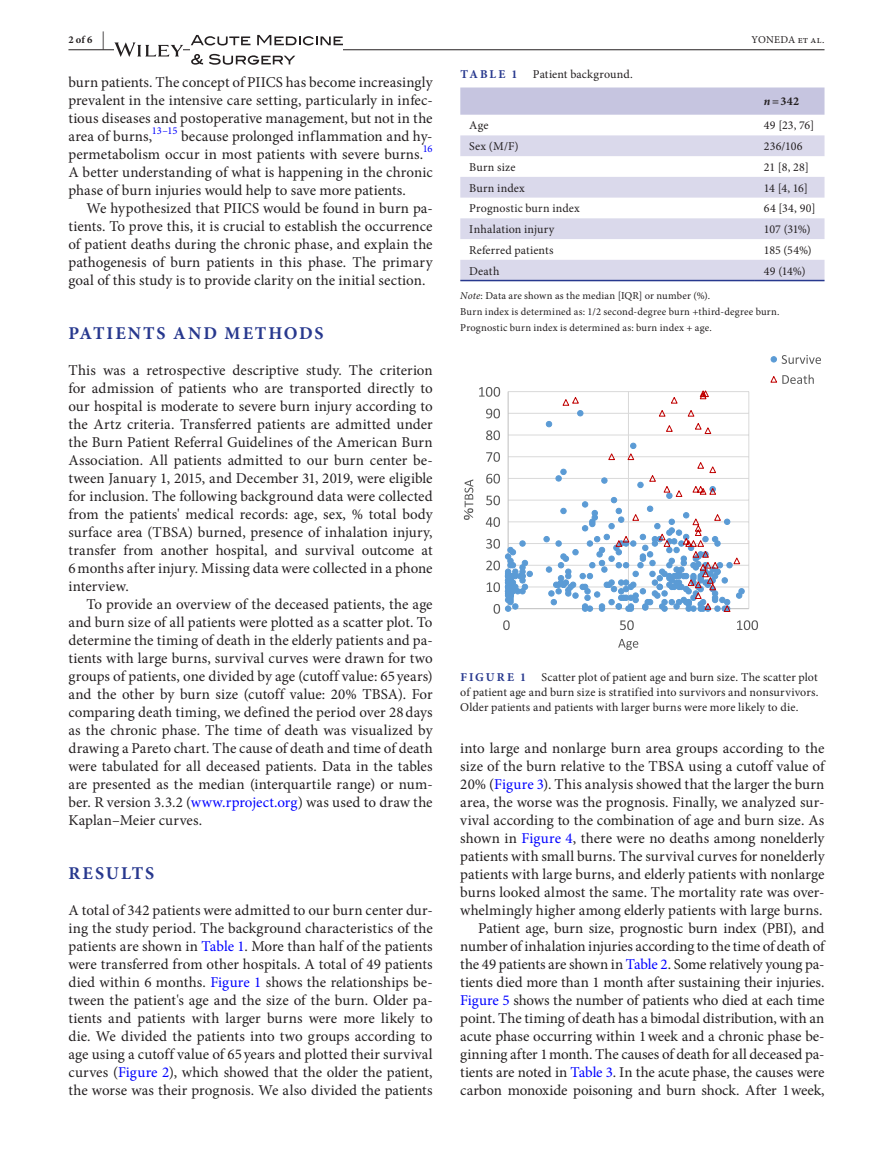
<style>
.page{position:relative;width:893px;height:1174px;background:#fff}
.page>*{position:absolute;margin:0;border:0;box-sizing:border-box;transform-origin:0 0}
.t1{font:700 18px "Minion Pro";letter-spacing:.105em;color:#27388e}
.t2{font:15px/18px "Minion Pro";color:#231f20;text-align:justify}
.t3{font:12px/15px "Minion Pro";letter-spacing:.01em;color:#231f20;text-align:justify}
.t4{font:700 12px "Minion Pro";letter-spacing:.17em;color:#27388e}
.t5{font:700 12px "Minion Pro";color:#231f20}
.t6{font:10.5px/15.8px "Minion Pro";letter-spacing:.02em;color:#231f20}
.t7{font:10.5px "Minion Pro";color:#00f}
.t8{font:700 10.5px "Minion Pro";color:#231f20}
.s1{font-size:18px}
.s2{font-style:italic}
.s3{color:#00f}
</style>
<div class="page">
<hr style="left:68px;top:49px;width:756px;height:1px;background:#231f20">
<svg style="left:114px;top:42px;width:69px;height:15px"></svg>
<div style="left:191px;top:35px;width:152px;height:30px;background:#fff"></div>
<svg style="left:191px;top:35px;width:59px;height:10px"></svg>
<svg style="left:257px;top:35px;width:86px;height:10px"></svg>
<svg style="left:191px;top:54px;width:12px;height:11px"></svg>
<svg style="left:209px;top:54px;width:86px;height:11px"></svg>
<svg style="left:460px;top:87px;width:364px;height:28px;background:#c7c6e0"></svg>
<svg style="left:460px;top:135px;width:364px;height:145px;fill:#dad9eb"></svg>
<hr style="left:460px;top:280px;width:295px;height:1px;background:#27388e">
<hr style="left:755px;top:280px;width:69px;height:1px;background:#27388e">
<hr style="left:508px;top:586px;width:241px;height:1px;background:#d9d9d9">
<hr style="left:508px;top:565px;width:241px;height:1px;background:#d9d9d9">
<hr style="left:508px;top:543px;width:241px;height:1px;background:#d9d9d9">
<hr style="left:508px;top:521px;width:241px;height:1px;background:#d9d9d9">
<hr style="left:508px;top:500px;width:241px;height:1px;background:#d9d9d9">
<hr style="left:508px;top:478px;width:241px;height:1px;background:#d9d9d9">
<hr style="left:508px;top:456px;width:241px;height:1px;background:#d9d9d9">
<hr style="left:508px;top:435px;width:241px;height:1px;background:#d9d9d9">
<hr style="left:508px;top:413px;width:241px;height:1px;background:#d9d9d9">
<hr style="left:508px;top:391px;width:241px;height:1px;background:#d9d9d9">
<hr style="left:748px;top:391px;width:1px;height:217px;background:#d9d9d9">
<hr style="left:508px;top:391px;width:1px;height:217px;background:#bfbfbf">
<hr style="left:508px;top:608px;width:241px;height:1px;background:#bfbfbf">
<svg style="left:544px;top:390px;width:200px;height:222px"></svg>
<svg style="left:486px;top:539px;width:47px;height:75px"></svg>
<svg style="left:486px;top:517px;width:14px;height:10px"></svg>
<svg style="left:486px;top:495px;width:14px;height:10px"></svg>
<svg style="left:486px;top:474px;width:14px;height:9px"></svg>
<svg style="left:486px;top:452px;width:14px;height:10px"></svg>
<svg style="left:486px;top:430px;width:14px;height:10px"></svg>
<svg style="left:486px;top:408px;width:14px;height:10px"></svg>
<svg style="left:479px;top:387px;width:21px;height:10px"></svg>
<svg style="left:503px;top:620px;width:7px;height:10px"></svg>
<svg style="left:620px;top:620px;width:14px;height:10px"></svg>
<svg style="left:737px;top:620px;width:21px;height:10px"></svg>
<svg style="left:464px;top:479px;width:9px;height:41px"></svg>
<svg style="left:618px;top:639px;width:20px;height:11px"></svg>
<svg style="left:771px;top:355px;width:50px;height:9px"></svg>
<svg style="left:770px;top:374px;width:44px;height:10px"></svg>
<p class="t8" style="left:68px;top:32px;width:38px">2 of 6 <span class="s1">|</span></p>
<p class="t6" style="left:752px;top:31px;width:74px">YONEDA et al.</p>
<p class="t2" style="left:68px;top:73px;width:366px">burn patients. The concept of PIICS has become increasingly prevalent in the intensive care setting, particularly in infec&shy;tious diseases and postoperative management, but not in the area of burns,</p>
<p class="t4" style="left:460px;top:65px;width:59px">TABLE 1</p>
<p class="t3" style="left:533px;top:66px;width:101px">Patient background.</p>
<p class="t5" style="left:764px;top:93px;width:37px"><span class="s2">n</span>=342</p>
<p class="t3" style="left:469px;top:118px;width:21px">Age</p>
<p class="t3" style="left:764px;top:118px;width:52px">49 [23, 76]</p>
<p class="t3" style="left:469px;top:139px;width:51px">Sex (M/F)</p>
<p class="t3" style="left:764px;top:139px;width:40px">236/106</p>
<p class="t3" style="left:469px;top:160px;width:48px">Burn size</p>
<p class="t3" style="left:764px;top:160px;width:46px">21 [8, 28]</p>
<p class="t3" style="left:469px;top:180px;width:57px">Burn index</p>
<p class="t3" style="left:764px;top:180px;width:45px">14 [4, 16]</p>
<p class="t3" style="left:469px;top:201px;width:112px">Prognostic burn index</p>
<p class="t3" style="left:764px;top:201px;width:53px">64 [34, 90]</p>
<p class="t3" style="left:469px;top:222px;width:87px">Inhalation injury</p>
<p class="t3" style="left:764px;top:222px;width:48px">107 (31%)</p>
<p class="t3" style="left:469px;top:242px;width:86px">Referred patients</p>
<p class="t3" style="left:764px;top:242px;width:49px">185 (54%)</p>
<p class="t3" style="left:469px;top:263px;width:32px">Death</p>
<p class="t3" style="left:764px;top:263px;width:43px">49 (14%)</p>
<p class="t6" style="left:460px;top:288px;width:321px"><span class="s2">Note</span>: Data are shown as the median [IQR] or number (%).<br>Burn index is determined as: 1/2 second-degree burn +third-degree burn.<br>Prognostic burn index is determined as: burn index + age.</p>
<p class="t7" style="left:152px;top:124px;width:27px">13–15</p>
<p class="t2" style="left:68px;top:127px;width:366px;text-indent:113px">because prolonged inflammation and hy&shy;permetabolism occur in most patients with severe burns.</p>
<p class="t7" style="left:423px;top:142px;width:11px">16</p>
<p class="t2" style="left:68px;top:163px;width:366px">A better understanding of what is happening in the chronic phase of burn injuries would help to save more patients.</p>
<p class="t2" style="left:68px;top:199px;width:366px;text-indent:18px">We hypothesized that PIICS would be found in burn pa&shy;tients. To prove this, it is crucial to establish the occurrence of patient deaths during the chronic phase, and explain the pathogenesis of burn patients in this phase. The primary goal of this study is to provide clarity on the initial section.</p>
<p class="t1" style="left:68px;top:321px;width:257px">PATIENTS AND METHODS</p>
<p class="t2" style="left:68px;top:361px;width:366px">This was a retrospective descriptive study. The criterion for admission of patients who are transported directly to our hospital is moderate to severe burn injury according to the Artz criteria. Transferred patients are admitted under the Burn Patient Referral Guidelines of the American Burn Association. All patients admitted to our burn center be&shy;tween January 1, 2015, and December 31, 2019, were eligible for inclusion. The following background data were collected from the patients' medical records: age, sex, % total body surface area (TBSA) burned, presence of inhalation injury, transfer from another hospital, and survival outcome at 6months after injury. Missing data were collected in a phone interview.</p>
<p class="t2" style="left:68px;top:595px;width:366px;text-indent:18px">To provide an overview of the deceased patients, the age and burn size of all patients were plotted as a scatter plot. To determine the timing of death in the elderly patients and pa&shy;tients with large burns, survival curves were drawn for two groups of patients, one divided by age (cutoff value: 65 years) and the other by burn size (cutoff value: 20% TBSA). For comparing death timing, we defined the period over 28days as the chronic phase. The time of death was visualized by drawing a Pareto chart. The cause of death and time of death were tabulated for all deceased patients. Data in the tables are presented as the median (interquartile range) or num&shy;ber. R version 3.3.2 (<span class="s3">www.rproject.org</span>) was used to draw the Kaplan–Meier curves.</p>
<p class="t1" style="left:68px;top:861px;width:87px">RESULTS</p>
<p class="t2" style="left:68px;top:901px;width:366px">A total of 342 patients were admitted to our burn center dur&shy;ing the study period. The background characteristics of the patients are shown in <span class="s3">Table 1</span>. More than half of the patients were transferred from other hospitals. A total of 49 patients died within 6 months. <span class="s3">Figure 1</span> shows the relationships be&shy;tween the patient's age and the size of the burn. Older pa&shy;tients and patients with larger burns were more likely to die. We divided the patients into two groups according to age using a cutoff value of 65 years and plotted their survival curves (<span class="s3">Figure 2</span>), which showed that the older the patient, the worse was their prognosis. We also divided the patients</p>
<p class="t3" style="left:460px;top:670px;width:360px;text-indent:81px">Scatter plot of patient age and burn size. The scatter plot of patient age and burn size is stratified into survivors and nonsurvivors.<br>Older patients and patients with larger burns were more likely to die.</p>
<p class="t4" style="left:460px;top:669px;width:67px">FIGURE 1</p>
<p class="t2" style="left:460px;top:739px;width:366px;text-align:right">into large and nonlarge burn area groups according to the size of the burn relative to the TBSA using a cutoff value of 20% (<span class="s3">Figure 3</span>). This analysis showed that the larger the burn area, the worse was the prognosis. Finally, we analyzed sur&shy;vival according to the combination of age and burn size. As shown in <span class="s3">Figure 4</span>, there were no deaths among nonelderly patients with small burns. The survival curves for nonelderly patients with large burns, and elderly patients with nonlarge burns looked almost the same. The mortality rate was over&shy;whelmingly higher among elderly patients with large burns.<br>Patient age, burn size, prognostic burn index (PBI), and number of inhalation injuries according to the time of death of the 49 patients are shown in <span class="s3">Table 2</span>. Some relatively young pa&shy;tients died more than 1 month after sustaining their injuries.<br><span class="s3">Figure 5</span> shows the number of patients who died at each time point. The timing of death has a bimodal distribution, with an acute phase occurring within 1week and a chronic phase be&shy;ginning after 1month. The causes of death for all deceased pa&shy;tients are noted in <span class="s3">Table 3</span>. In the acute phase, the causes were carbon monoxide poisoning and burn shock. After 1week,</p>
</div>
